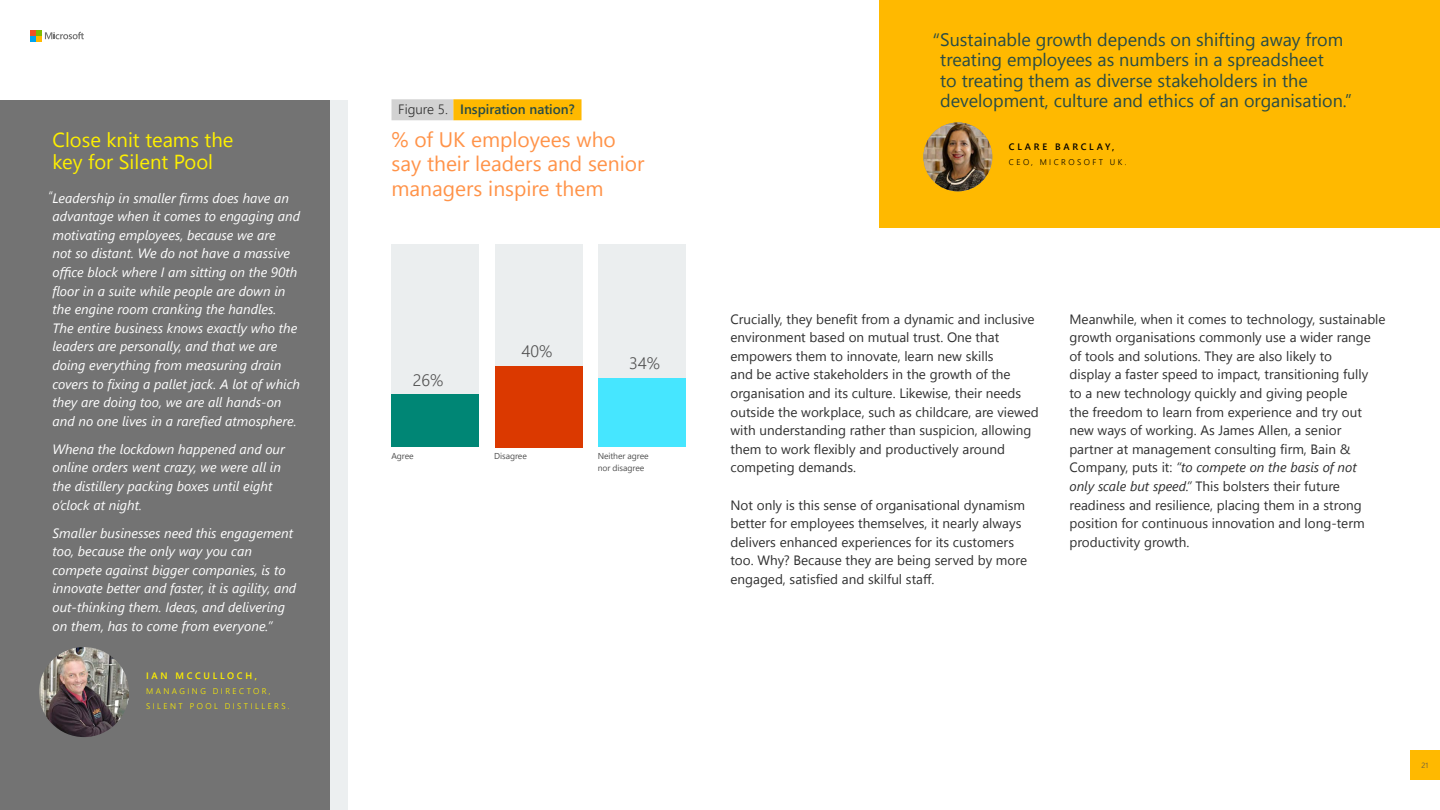
<style>
.page{position:relative;width:1440px;height:810px;background:#fff}
.page>*{position:absolute;margin:0;border:0;box-sizing:border-box;transform-origin:0 0}
.t1{font:300 21.75px "Segoe UI";color:#274b47}
.t2{font:21px/24.8px "Segoe UI";color:#ff9349}
.t3{font:20.25px/22.5px "Segoe UI";color:#fef000}
.t4{font:18px/20.2px "Segoe UI";color:#274b47}
.t5{font:300 16.5px "Segoe UI";color:#505050}
.t6{font:13.5px/18.6px "Segoe UI";color:#2f2f2f}
.t7{font:italic 13.5px/18.6px "Segoe UI";color:#fff}
.t8{font:600 13.5px "Segoe UI";color:#274b47}
.t9{font:600 9.3px "Segoe UI";letter-spacing:.295em;color:#fef000}
.t10{font:600 9.3px "Segoe UI";letter-spacing:.295em;color:#000}
.t11{font:8.62px/11.5px "Segoe UI";letter-spacing:-.01em;color:#505050}
.t12{font:300 8.25px/15.1px "Segoe UI";letter-spacing:.295em;color:#fef000}
.t13{font:300 8.25px "Segoe UI";letter-spacing:.295em;color:#000}
.t14{font:300 7.5px "Segoe UI";color:#505050}
.s1{font-weight:300;font-style:normal}
.s2{font-weight:300;color:#2f2f2f}
.s3{font-style:italic}
</style>
<div class="page">
<div style="left:0;top:101px;width:348px;height:709px;background:#eceff0"></div>
<div style="left:0;top:101px;width:330px;height:709px;background:#737373"></div>
<div style="left:879px;top:0;width:561px;height:228px;background:#ffb900"></div>
<div style="left:1410px;top:750px;width:30px;height:30px;background:#ffb900"></div>
<svg style="left:30px;top:30px;width:54px;height:12px"></svg>
<div style="left:392px;top:245px;width:87px;height:202px;background:#ebeeef"></div>
<div style="left:392px;top:395px;width:87px;height:52px;background:#008675"></div>
<div style="left:495px;top:245px;width:88px;height:202px;background:#ebeeef"></div>
<div style="left:495px;top:366px;width:88px;height:81px;background:#db3900"></div>
<div style="left:598px;top:245px;width:88px;height:202px;background:#ebeeef"></div>
<div style="left:598px;top:378px;width:88px;height:69px;background:#46e6ff"></div>
<img style="left:39px;top:647px;width:90px;height:90px;border-radius:45px">
<div style="left:392px;top:99px;width:61px;height:21px;background:#d2d2d2"></div>
<div style="left:453px;top:99px;width:129px;height:21px;background:#ffb900"></div>
<img style="left:923px;top:123px;width:69px;height:68px;border-radius:34px">
<h3 class="t3" style="left:52px;top:128px;width:182px">Close knit teams the key for Silent Pool</h3>
<p class="t7" style="left:52px;top:188px;width:249px;text-indent:-4px"><span class="s1">“</span>Leadership in smaller firms does have an advantage when it comes to engaging and motivating employees, because we are<br>not so distant. We do not have a massive office block where I am sitting on the 90th floor in a suite while people are down in the engine room cranking the handles.<br>The entire business knows exactly who the leaders are personally, and that we are doing everything from measuring drain covers to fixing a pallet jack. A lot of which they are doing too, we are all hands-on and no one lives in a rarefied atmosphere.</p>
<p class="t7" style="left:52px;top:439px;width:234px">Whena the lockdown happened and our online orders went crazy, we were all in the distillery packing boxes until eight o’clock at night.</p>
<p class="t7" style="left:52px;top:523px;width:245px">Smaller businesses need this engagement too, because the only way you can compete against bigger companies, is to innovate better and faster, it is agility, and out-thinking them. Ideas, and delivering on them, has to come from everyone.”</p>
<p class="t9" style="left:146px;top:668px;width:112px">IAN MCCULLOCH,</p>
<p class="t12" style="left:146px;top:683px;width:145px">MANAGING DIRECTOR,<br>SILENT POOL DISTILLERS.</p>
<p class="t8" style="left:398px;top:99px;width:178px"><span class="s2">Figure 5.</span> Inspiration nation?</p>
<h2 class="t2" style="left:392px;top:126px;width:255px">% of UK employees who say their leaders and senior managers inspire them</h2>
<p class="t5" style="left:413px;top:366px;width:32px">26%</p>
<p class="t5" style="left:522px;top:338px;width:32px">40%</p>
<p class="t11" style="left:392px;top:450px;width:24px">Agree</p>
<p class="t11" style="left:494px;top:450px;width:34px">Disagree</p>
<p class="t5" style="left:629px;top:350px;width:32px">34%</p>
<p class="t11" style="left:598px;top:450px;width:53px">Neither agree nor disagree</p>
<h3 class="t4" style="left:940px;top:29px;width:413px">Sustainable growth depends on shifting away from treating employees as numbers in a spreadsheet<br>to treating them as diverse stakeholders in the development, culture and ethics of an organisation.”</h3>
<h1 class="t1" style="left:932px;top:24px;width:9px">“</h1>
<p class="t10" style="left:1009px;top:139px;width:107px">CLARE BARCLAY,</p>
<p class="t13" style="left:1009px;top:155px;width:119px">CEO, MICROSOFT UK.</p>
<p class="t6" style="left:731px;top:309px;width:310px">Crucially, they benefit from a dynamic and inclusive environment based on mutual trust. One that empowers them to innovate, learn new skills<br>and be active stakeholders in the growth of the organisation and its culture. Likewise, their needs outside the workplace, such as childcare, are viewed with understanding rather than suspicion, allowing them to work flexibly and productively around competing demands.</p>
<p class="t6" style="left:731px;top:495px;width:298px">Not only is this sense of organisational dynamism better for employees themselves, it nearly always delivers enhanced experiences for its customers too. Why? Because they are being served by more engaged, satisfied and skilful staff.</p>
<p class="t6" style="left:1070px;top:309px;width:318px">Meanwhile, when it comes to technology, sustainable growth organisations commonly use a wider range of tools and solutions. They are also likely to<br>display a faster speed to impact, transitioning fully<br>to a new technology quickly and giving people<br>the freedom to learn from experience and try out new ways of working. As James Allen, a senior partner at management consulting firm, Bain &amp; Company, puts it: <span class="s3">“to compete on the basis of not<br>only scale but speed.”</span> This bolsters their future readiness and resilience, placing them in a strong position for continuous innovation and long-term productivity growth.</p>
<p class="t14" style="left:1422px;top:759px;width:8px">21</p>
</div>
